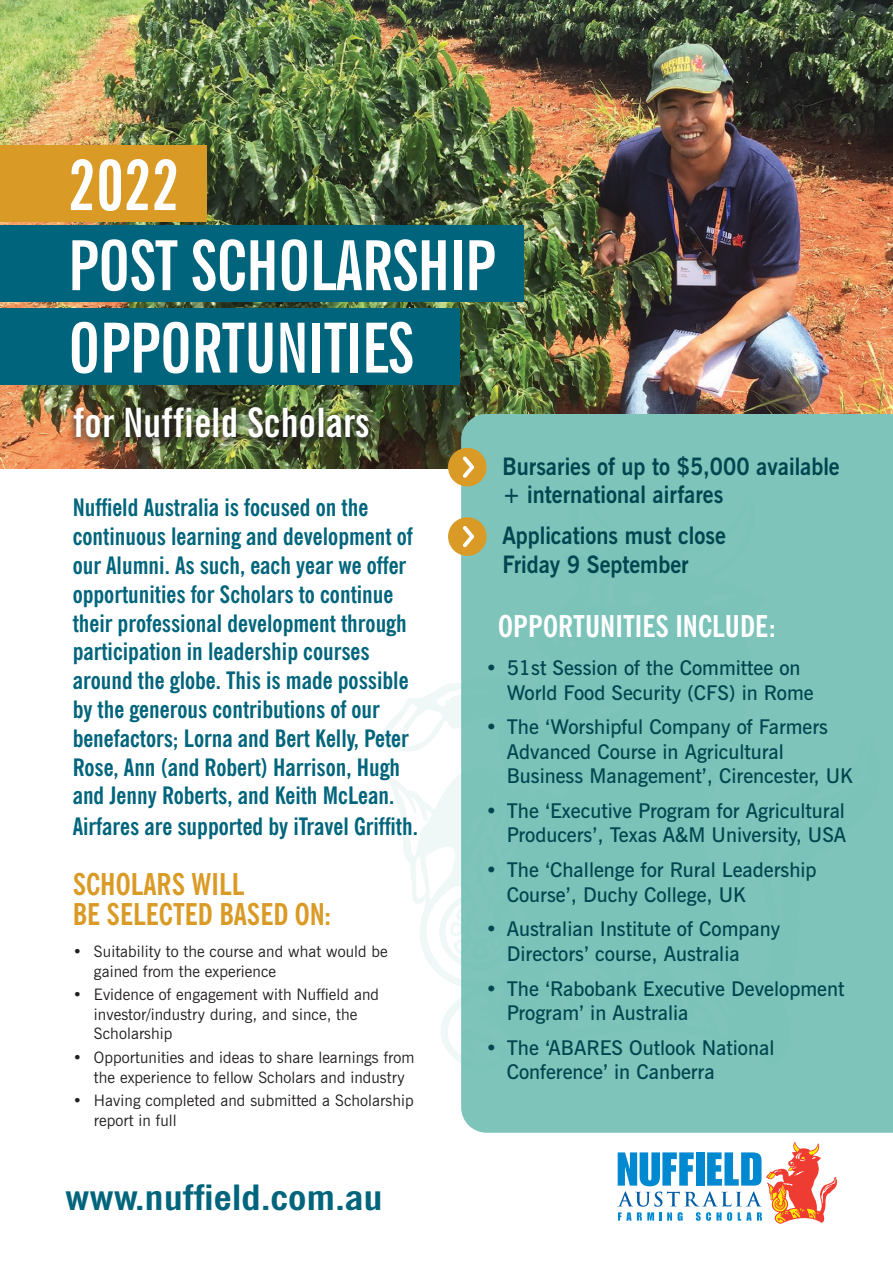
<style>
.page{position:relative;width:893px;height:1263px;background:#fff}
.page>*{position:absolute;margin:0;border:0;box-sizing:border-box;transform-origin:0 0}
.t1{font:700 extra-condensed 69px "News Gothic BT";letter-spacing:-.01em;color:#fff;scale:1.04 1}
.t2{font:700 extra-condensed 40.5px "News Gothic BT";color:#fff;scale:1.11 1}
.t3{font:700 condensed 34.8px "News Gothic BT";color:#00657c;scale:1.25 1}
.t4{font:700 condensed 30px/30px "News Gothic BT";color:#da9a26}
.t5{font:700 condensed 30px "News Gothic BT";color:#fff}
.t6{font:700 condensed 24px/29px "News Gothic BT";color:#00657c}
.t7{font:700 24px/28.5px "News Gothic BT";color:#004650;scale:.91 1}
.t8{font:600 20.25px/24.3px "News Gothic BT";color:#004650}
.t9{font:15.75px/19.5px "News Gothic BT";letter-spacing:.005em;color:#231f20}
</style>
<div class="page">
<img style="left:0;top:0;width:893px;height:469px">
<svg style="left:617px;top:1142px;width:220px;height:82px"></svg>
<div style="left:0;top:226px;width:523px;height:76px;background:#00657c"></div>
<div style="left:0;top:145px;width:207px;height:77px;background:#da9a26"></div>
<div style="left:0;top:308px;width:459px;height:76px;background:#00657c"></div>
<img style="left:65px;top:404px;width:311px;height:46px">
<div style="left:461px;top:414px;width:432px;height:719px;background:#7ec4ba"></div>
<svg style="left:381px;top:482px;width:501px;height:590px;fill:#7ec4ba"></svg>
<div style="left:448px;top:448px;width:39px;height:38px;background:#da9a26;border-radius:50%"></div>
<svg style="left:463px;top:456px;width:11px;height:22px"></svg>
<div style="left:448px;top:517px;width:39px;height:39px;background:#da9a26;border-radius:50%"></div>
<svg style="left:463px;top:526px;width:11px;height:21px"></svg>
<h1 class="t1" style="left:68px;top:144px;width:109px">2022</h1>
<h1 class="t1" style="left:68px;top:224px;width:413px">POST SCHOLARSHIP</h1>
<h1 class="t1" style="left:68px;top:306px;width:334px">OPPORTUNITIES</h1>
<h2 class="t2" style="left:73px;top:397px;width:269px">for Nuffield Scholars</h2>
<p class="t6" style="left:73px;top:493px;width:347px">Nuffield Australia is focused on the continuous learning and development of our Alumni. As such, each year we offer opportunities for Scholars to continue their professional development through participation in leadership courses around the globe. This is made possible by the generous contributions of our benefactors; Lorna and Bert Kelly, Peter Rose, Ann (and Robert) Harrison, Hugh and Jenny Roberts, and Keith McLean.<br>Airfares are supported by iTravel Griffith.</p>
<h3 class="t4" style="left:73px;top:869px;width:260px">SCHOLARS WILL<br>BE SELECTED BASED ON:</h3>
<p class="t9" style="left:94px;top:941px;width:295px;text-indent:-21px">• Suitability to the course and what would be gained from the experience</p>
<p class="t9" style="left:94px;top:985px;width:287px;text-indent:-21px">• Evidence of engagement with Nuffield and investor/industry during, and since, the<br>Scholarship</p>
<p class="t9" style="left:94px;top:1047px;width:322px;text-indent:-21px">• Opportunities and ideas to share learnings from the experience to fellow Scholars and industry</p>
<p class="t9" style="left:94px;top:1091px;width:321px;text-indent:-21px">• Having completed and submitted a Scholarship report in full</p>
<h3 class="t3" style="left:65px;top:1176px;width:256px">www.nuffield.com.au</h3>
<p class="t7" style="left:502px;top:452px;width:372px">Bursaries of up to $5,000 available + international airfares</p>
<p class="t7" style="left:502px;top:521px;width:247px">Applications must close<br>Friday 9 September</p>
<h3 class="t5" style="left:498px;top:608px;width:279px">OPPORTUNITIES INCLUDE:</h3>
<p class="t8" style="left:507px;top:656px;width:308px;text-indent:-21px">• 51st Session of the Committee on<br>World Food Security (CFS) in Rome</p>
<p class="t8" style="left:507px;top:715px;width:348px;text-indent:-21px">• The ‘Worshipful Company of Farmers<br>Advanced Course in Agricultural<br>Business Management’, Cirencester, UK</p>
<p class="t8" style="left:485px;top:798px;width:362px;text-align:right">• The ‘Executive Program for Agricultural<br>Producers’, Texas A&amp;M University, USA</p>
<p class="t8" style="left:507px;top:858px;width:311px;text-indent:-21px">• The ‘Challenge for Rural Leadership<br>Course’, Duchy College, UK</p>
<p class="t8" style="left:507px;top:917px;width:275px;text-indent:-21px">• Australian Institute of Company<br>Directors’ course, Australia</p>
<p class="t8" style="left:507px;top:976px;width:339px;text-indent:-21px">• The ‘Rabobank Executive Development<br>Program’ in Australia</p>
<p class="t8" style="left:507px;top:1035px;width:269px;text-indent:-21px">• The ‘ABARES Outlook National<br>Conference’ in Canberra</p>
</div>
